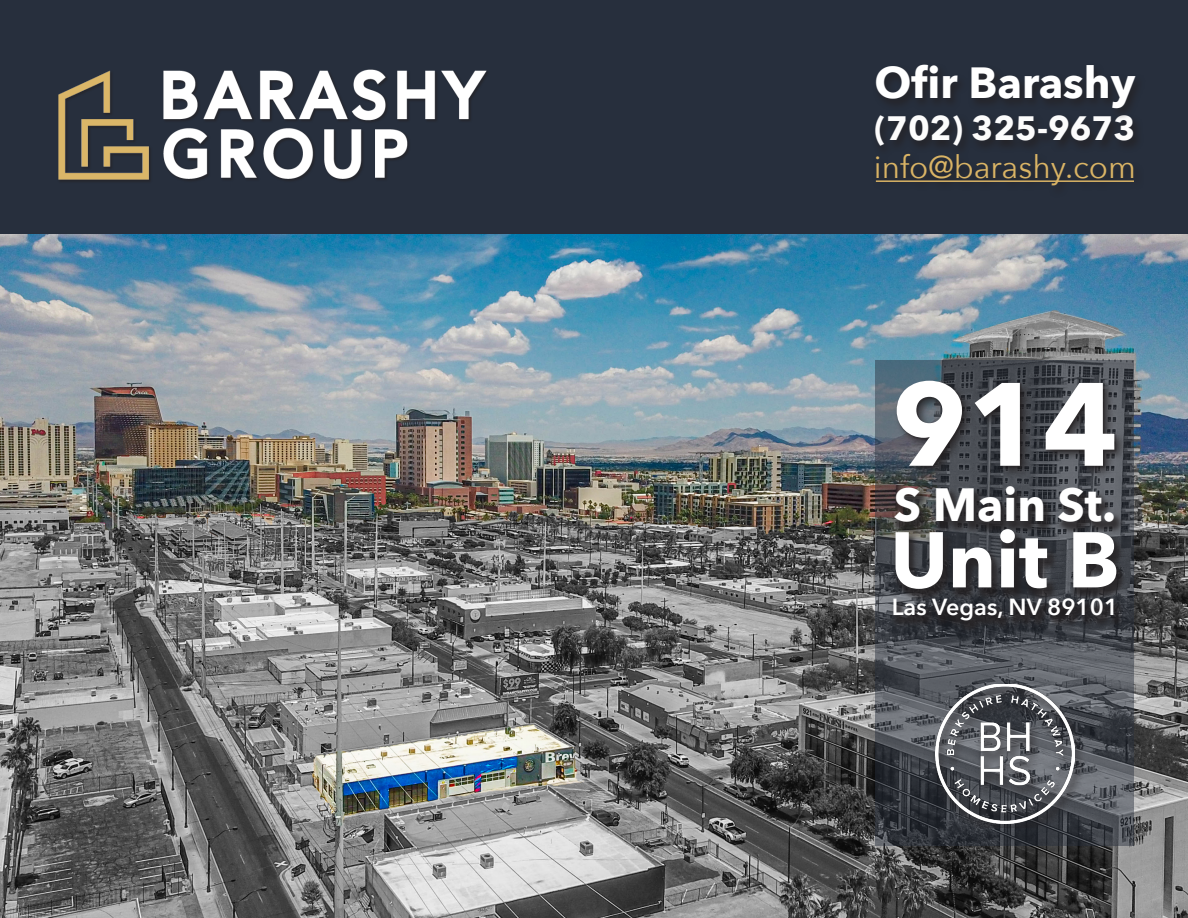
<style>
.page{position:relative;width:1188px;height:918px;background:#fff}
.page>*{position:absolute;margin:0;border:0;box-sizing:border-box;transform-origin:0 0}
.t1{font:700 117px "Avenir Next";color:#fff}
.t2{font:700 78px "Avenir Next";color:#fff}
.t3{font:700 46.5px "Avenir Next";color:#fff}
.t4{font:700 43.5px "Avenir Next";color:#fff}
.t5{font:700 33.75px "Avenir Next";color:#fcfcfc}
.t6{font:31.5px "Avenir Next";color:#dab465}
.t7{font:600 23.25px "Avenir Next";color:#fff}
</style>
<div class="page">
<img style="left:0;top:234px;width:1188px;height:684px">
<div style="left:0;top:0;width:1188px;height:234px;background:#272f3d"></div>
<img style="left:58px;top:69px;width:429px;height:113px">
<svg style="left:876px;top:360px;width:258px;height:486px;background:#4a4f56"></svg>
<div style="left:872px;top:114px;width:272px;height:84px;background:#262c39"></div>
<div style="left:872px;top:62px;width:274px;height:59px;background:#262c39"></div>
<hr style="left:876px;top:180px;width:258px;height:2px;background:#dab465">
<div style="left:894px;top:378px;width:233px;height:100px;background:#231f20;opacity:.75"></div>
<div style="left:896px;top:381px;width:221px;height:87px;background:#231f20;opacity:.4"></div>
<div style="left:890px;top:485px;width:236px;height:148px;background:#231f20;opacity:.75"></div>
<div style="left:931px;top:682px;width:155px;height:146px;background:#231f20;opacity:.75"></div>
<img style="left:935px;top:684px;width:140px;height:140px">
<p class="t4" style="left:875px;top:45px;width:262px">Ofir Barashy</p>
<p class="t5" style="left:875px;top:99px;width:262px">(702) 325-9673</p>
<p class="t6" style="left:874px;top:140px;width:264px">info@barashy.com</p>
<p class="t1" style="left:892px;top:324px;width:228px">914</p>
<p class="t3" style="left:894px;top:465px;width:224px">S Main St.</p>
<p class="t2" style="left:890px;top:493px;width:231px">Unit B</p>
<p class="t7" style="left:892px;top:587px;width:228px">Las Vegas, NV 89101</p>
</div>
